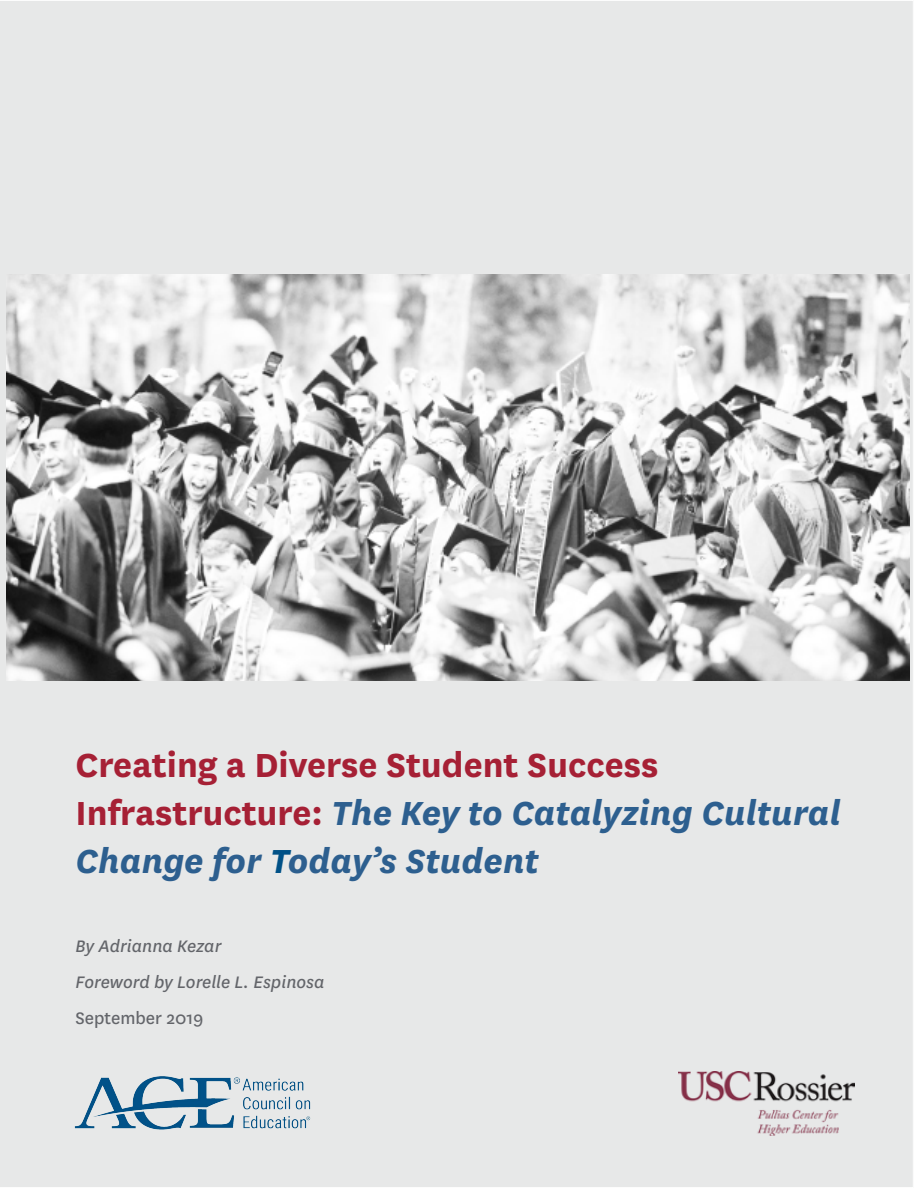
<style>
.page{position:relative;width:918px;height:1188px;background:#fff}
.page>*{position:absolute;margin:0;border:0;box-sizing:border-box;transform-origin:0 0}
.t1{font:italic 700 39px/48px "National";color:#2d5f8f}
.t2{font:italic 19.5px/36px "National";color:#63656a}
.t3{font:19.5px "National";color:#63656a}
.s1{font-style:normal;color:#a62035}
.s2{color:#005187}
</style>
<div class="page">
<div style="left:0;top:1px;width:913px;height:1186px;background:#e7e8e8"></div>
<img style="left:678px;top:1071px;width:177px;height:65px">
<img style="left:6px;top:274px;width:903px;height:406px">
<img style="left:74px;top:1075px;width:238px;height:56px">
<p class="t1" style="left:76px;top:738px;width:767px"><span class="s1">Creating a Diverse Student Success<br>Infrastructure:</span> The Key to Catalyzing Cultural<br>Change for <span class="s2">T</span>oday’s Student</p>
<p class="t2" style="left:76px;top:927px;width:250px">By Adrianna Kezar<br>Foreword by Lorelle L. Espinosa</p>
<p class="t3" style="left:76px;top:1005px;width:129px">September 2019</p>
</div>
